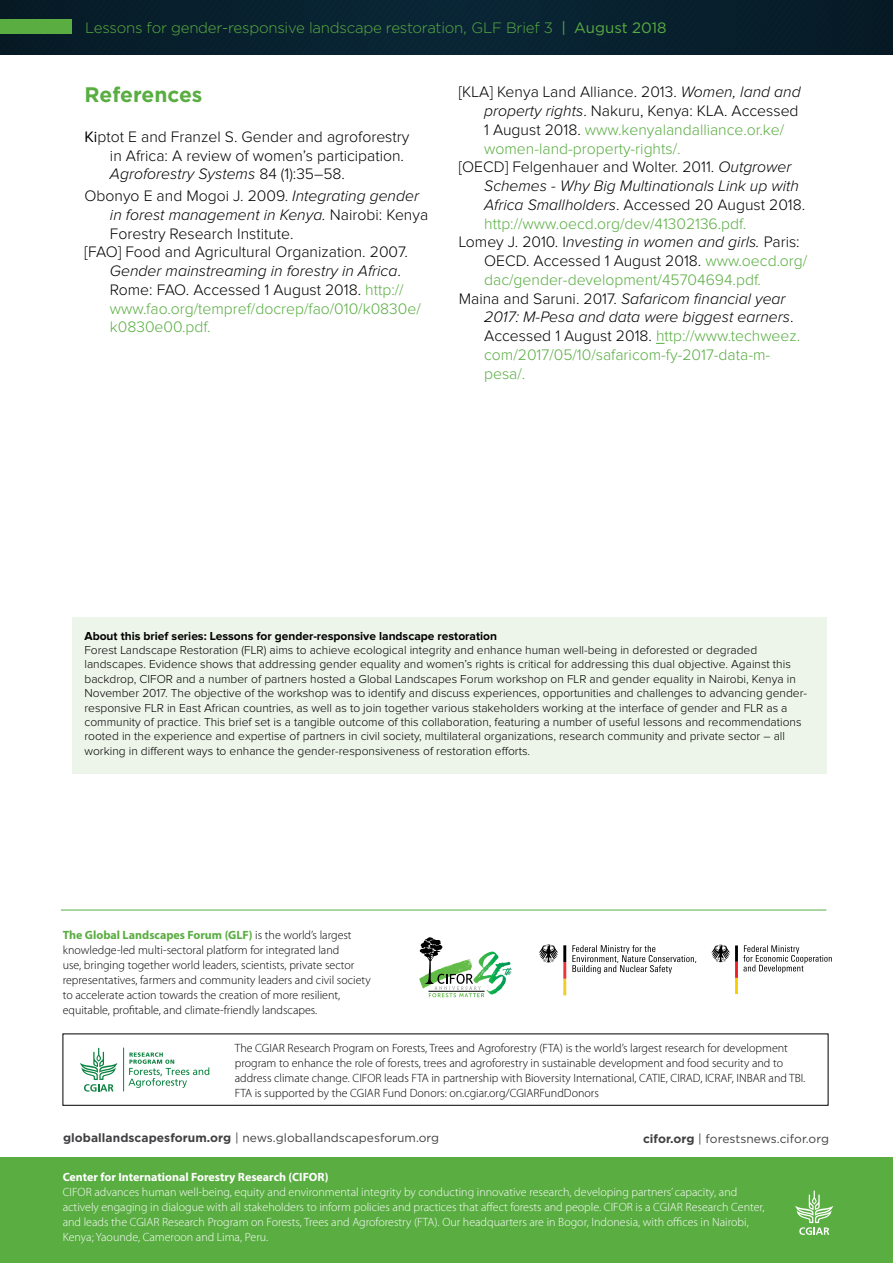
<style>
.page{position:relative;width:893px;height:1263px;background:#fff}
.page>*{position:absolute;margin:0;border:0;box-sizing:border-box;transform-origin:0 0}
.t1{font:700 21px "Gotham";color:#59ad41}
.t2{font:300 15.75px/18.8px "Proxima Nova";color:#000}
.t3{font:300 15.75px "Proxima Nova";color:#59ad41}
.t4{font:italic 300 15.75px "Proxima Nova";color:#000}
.t5{font:300 15px "Gotham";letter-spacing:-.015em;color:#59ad41}
.t6{font:300 12px/14.4px "Proxima Nova";color:#000}
.t7{font:300 12px/15px "Myriad Pro";color:#000}
.t8{font:300 12px/15px "Myriad Pro";color:#fff}
.t9{font:12px "Gotham";letter-spacing:.005em;color:#414042}
.t10{font:700 12px "Proxima Nova";color:#000}
.t11{font:700 12px "Myriad Pro";color:#fff}
.s1{font-size:16.5px}
.s2{font-weight:400}
.s3{font-style:italic}
.s4{font-style:normal}
.s5{color:#59ad41}
.s6{color:#000}
.s7{font-weight:700;color:#59ad41}
.s8{font-weight:700}
</style>
<div class="page">
<div style="left:0;top:1158px;width:893px;height:105px;background:#59ad41"></div>
<svg style="left:795px;top:1190px;width:38px;height:45px"></svg>
<svg style="left:502px;top:967px;width:8px;height:8px"></svg>
<svg style="left:419px;top:937px;width:76px;height:60px"></svg>
<svg style="left:711px;top:945px;width:121px;height:49px"></svg>
<svg style="left:539px;top:944px;width:27px;height:51px"></svg>
<svg style="left:572px;top:945px;width:124px;height:29px"></svg>
<svg style="left:80px;top:1047px;width:37px;height:44px"></svg>
<svg style="left:128px;top:1052px;width:81px;height:36px"></svg>
<hr style="left:123px;top:1047px;width:1px;height:44px;background:#0c8241">
<hr style="left:61px;top:910px;width:765px;height:1px;background:#59ad41">
<div style="left:72px;top:617px;width:754px;height:156px;background:#edf4e9"></div>
<div style="left:0;top:0;width:893px;height:54px;background:#08202e"></div>
<div style="left:0;top:20px;width:72px;height:14px;background:#59ad41"></div>
<p class="t5" style="left:85px;top:18px;width:583px">Lessons for gender-responsive landscape restoration<span class="s1">,</span> GLF Brief 3 <span class="s2">| August 2018</span></p>
<h1 class="t1" style="left:84px;top:80px;width:120px">References</h1>
<h2 class="t2" style="left:110px;top:128px;width:301px;text-indent:-25px"><span class="s2">Ki</span>ptot E and Franzel S. Gender and agroforestry in Africa: A review of women’s participation.<br><span class="s3">Agroforestry Systems</span> 84 (1):35–58.</h2>
<h2 class="t2" style="left:84px;top:187px;width:336px">Obonyo E and Mogoi J. 2009. <span class="s3">Integrating gender</span></h2>
<h2 class="t4" style="left:110px;top:207px;width:320px">in forest management in Kenya. <span class="s4">Nairobi: Kenya</span></h2>
<h2 class="t2" style="left:110px;top:225px;width:185px">Forestry Research Institute.</h2>
<h2 class="t2" style="left:84px;top:243px;width:325px">[FAO] Food and Agricultural Organization. 2007.</h2>
<h2 class="t4" style="left:110px;top:264px;width:292px">Gender mainstreaming in forestry in Africa<span class="s4">.</span></h2>
<h2 class="t2" style="left:110px;top:281px;width:295px">Rome: FAO. Accessed 1 August 2018. <span class="s5">http://</span></h2>
<h2 class="t3" style="left:110px;top:301px;width:312px">www.fao.org/tempref/docrep/fao/010/k0830e/</h2>
<h2 class="t3" style="left:110px;top:320px;width:102px">k0830e00.pdf.</h2>
<h2 class="t2" style="left:459px;top:84px;width:344px">[KLA] Kenya Land Alliance. 2013. <span class="s3">Women, land and</span></h2>
<h2 class="t2" style="left:484px;top:102px;width:316px"><span class="s3">property rights</span>. Nakuru, Kenya: KLA. Accessed</h2>
<h2 class="t3" style="left:484px;top:123px;width:301px"><span class="s6">1 August 2018.</span> www.kenyalandalliance.or.ke/</h2>
<h2 class="t3" style="left:484px;top:141px;width:198px">women-land-property-rights/.</h2>
<h2 class="t2" style="left:459px;top:159px;width:334px">[OECD] Felgenhauer and Wolter. 2011. <span class="s3">Outgrower</span></h2>
<h2 class="t4" style="left:484px;top:179px;width:316px">Schemes - Why Big Multinationals Link up with</h2>
<h2 class="t2" style="left:484px;top:196px;width:323px"><span class="s3">Africa Smallholders</span>. Accessed 20 August 2018.</h2>
<h2 class="t3" style="left:484px;top:216px;width:263px">http://www.oecd.org/dev/41302136.pdf.</h2>
<h2 class="t4" style="left:459px;top:235px;width:342px"><span class="s4">Lomey J. 2010. I</span>nvesting in women and girls. <span class="s4">Paris:</span></h2>
<h2 class="t2" style="left:484px;top:252px;width:325px">OECD. Accessed 1 August 2018. <span class="s5">www.oecd.org/</span></h2>
<h2 class="t3" style="left:484px;top:272px;width:278px">dac/gender-development/45704694.pdf.</h2>
<h2 class="t4" style="left:459px;top:291px;width:328px"><span class="s4">Maina and Saruni. 2017.</span> Safaricom financial year</h2>
<h2 class="t4" style="left:484px;top:310px;width:311px">2017: M-Pesa and data were biggest earners<span class="s4">.</span></h2>
<h2 class="t2" style="left:484px;top:327px;width:318px">Accessed 1 August 2018. <span class="s5">http://www.techweez.</span></h2>
<h2 class="t3" style="left:484px;top:347px;width:288px">com/2017/05/10/safaricom-fy-2017-data-m-</h2>
<h2 class="t3" style="left:484px;top:366px;width:43px">pesa/.</h2>
<p class="t10" style="left:84px;top:630px;width:414px">About this brief series: Lessons for gender-responsive landscape restoration</p>
<p class="t6" style="left:84px;top:643px;width:724px">Forest Landscape Restoration (FLR) aims to achieve ecological integrity and enhance human well-being in deforested or degraded landscapes. Evidence shows that addressing gender equality and women’s rights is critical for addressing this dual objective. Against this backdrop, CIFOR and a number of partners hosted a Global Landscapes Forum workshop on FLR and gender equality in Nairobi, Kenya in November 2017. The objective of the workshop was to identify and discuss experiences, opportunities and challenges to advancing gender&shy;responsive FLR in East African countries, as well as to join together various stakeholders working at the interface of gender and FLR as a community of practice. This brief set is a tangible outcome of this collaboration, featuring a number of useful lessons and recommendations rooted in the experience and expertise of partners in civil society, multilateral organizations, research community and private sector – all working in different ways to enhance the gender-responsiveness of restoration efforts.</p>
<p class="t7" style="left:63px;top:927px;width:309px"><span class="s7">The Global Landscapes Forum (GLF)</span> is the world’s largest knowledge-led multi-sectoral platform for integrated land<br>use, bringing together world leaders, scientists, private sector representatives, farmers and community leaders and civil society to accelerate action towards the creation of more resilient, equitable, profitable, and climate-friendly landscapes.</p>
<p class="t7" style="left:235px;top:1040px;width:572px">The CGIAR Research Program on Forests, Trees and Agroforestry (FTA) is the world’s largest research for development program to enhance the role of forests, trees and agroforestry in sustainable development and food security and to address climate change. CIFOR leads FTA in partnership with Bioversity International, CATIE, CIRAD, ICRAF, INBAR and TBI.<br>FTA is supported by the CGIAR Fund Donors: on.cgiar.org/CGIARFundDonors</p>
<p class="t9" style="left:63px;top:1130px;width:378px"><span class="s8">globallandscapesforum.org</span> | news.globallandscapesforum.org</p>
<p class="t9" style="left:643px;top:1131px;width:188px"><span class="s8">cifor.org</span> | forestsnews.cifor.org</p>
<p class="t11" style="left:63px;top:1169px;width:267px">Center for International Forestry Research (CIFOR)</p>
<p class="t8" style="left:63px;top:1184px;width:703px">CIFOR advances human well-being, equity and environmental integrity by conducting innovative research, developing partners’ capacity, and actively engaging in dialogue with all stakeholders to inform policies and practices that affect forests and people. CIFOR is a CGIAR Research Center, and leads the CGIAR Research Program on Forests, Trees and Agroforestry (FTA). Our headquarters are in Bogor, Indonesia, with offices in Nairobi, Kenya; Yaounde, Cameroon and Lima, Peru.</p>
</div>
